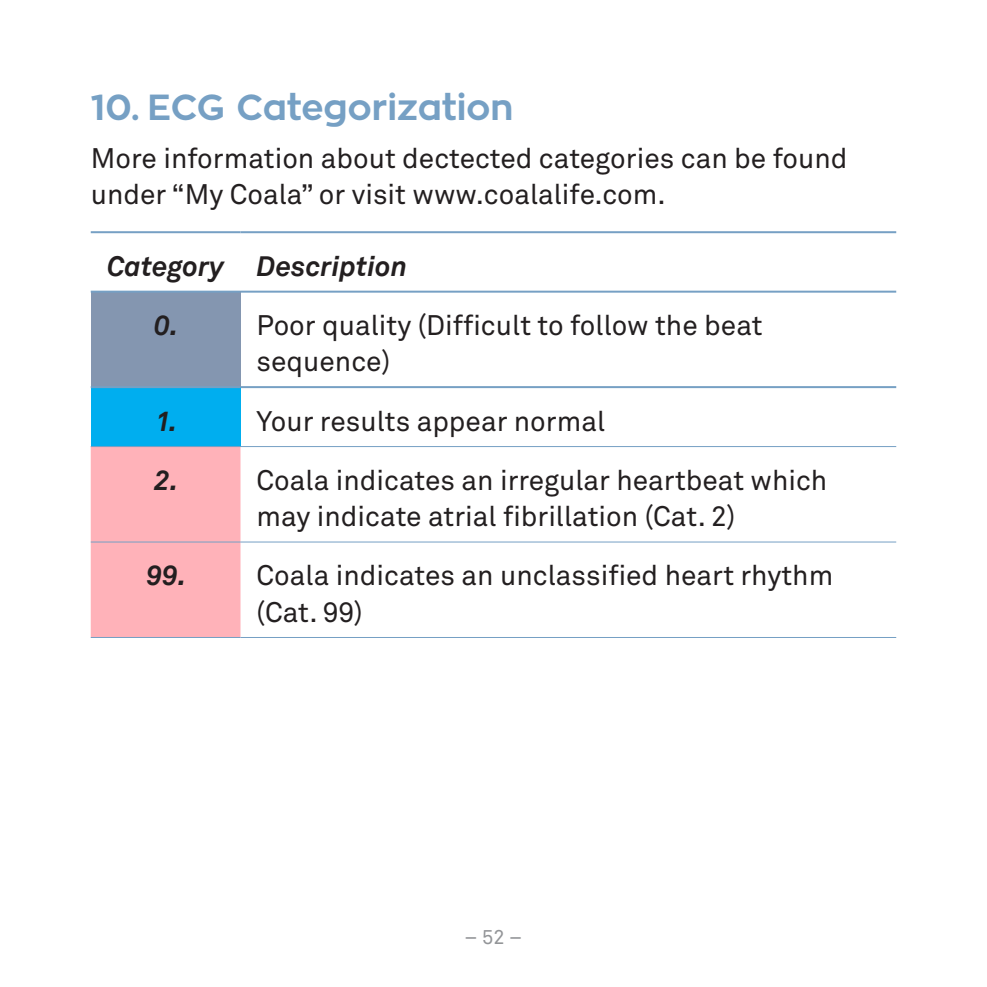
<style>
.page{position:relative;width:987px;height:987px;background:#fff}
.page>*{position:absolute;margin:0;border:0;box-sizing:border-box;transform-origin:0 0}
.t1{font:700 36px "Zona Pro";color:#76a0c4}
.t2{font:28px/36px "Akkurat";color:#231f20}
.t3{font:italic 700 28px/59.6px "Akkurat";color:#231f20}
.t4{font:20px "Akkurat";color:#939598}
</style>
<div class="page">
<div style="left:91px;top:291px;width:149px;height:96px;background:#8496b0"></div>
<div style="left:91px;top:387px;width:149px;height:59px;background:#00aeef"></div>
<div style="left:91px;top:447px;width:149px;height:189px;background:#ffb2b9"></div>
<hr style="left:91px;top:231px;width:149px;height:2px;background:#76a0c4">
<hr style="left:240px;top:231px;width:656px;height:2px;background:#76a0c4">
<hr style="left:91px;top:290px;width:149px;height:2px;background:#76a0c4">
<hr style="left:240px;top:290px;width:656px;height:2px;background:#76a0c4">
<hr style="left:91px;top:386px;width:149px;height:2px;background:#76a0c4">
<hr style="left:240px;top:386px;width:656px;height:2px;background:#76a0c4">
<hr style="left:91px;top:446px;width:149px;height:1px;background:#76a0c4">
<hr style="left:240px;top:446px;width:656px;height:1px;background:#76a0c4">
<hr style="left:91px;top:541px;width:149px;height:1px;background:#76a0c4">
<hr style="left:240px;top:541px;width:656px;height:1px;background:#76a0c4">
<hr style="left:91px;top:636px;width:149px;height:2px;background:#76a0c4">
<hr style="left:240px;top:636px;width:656px;height:2px;background:#76a0c4">
<p class="t1" style="left:91px;top:84px;width:424px">10. ECG Categorization</p>
<p class="t2" style="left:91px;top:141px;width:758px">More information about dectected categories can be found under “My Coala” or visit www.coalalife.com.</p>
<p class="t3" style="left:154px;top:236px;width:255px;text-indent:-47px">Category Description<br>0.</p>
<p class="t2" style="left:256px;top:308px;width:507px">Poor quality (Difficult to follow the beat sequence)</p>
<p class="t3" style="left:155px;top:391px;width:23px">1.</p>
<p class="t2" style="left:256px;top:403px;width:350px">Your results appear normal</p>
<p class="t3" style="left:154px;top:450px;width:26px">2.</p>
<p class="t2" style="left:256px;top:463px;width:572px">Coala indicates an irregular heartbeat which may indicate atrial fibrillation (Cat. 2)</p>
<p class="t3" style="left:146px;top:546px;width:41px">99.</p>
<p class="t2" style="left:256px;top:558px;width:578px">Coala indicates an unclassified heart rhythm (Cat. 99)</p>
<p class="t4" style="left:464px;top:925px;width:59px">– 52 –</p>
</div>
